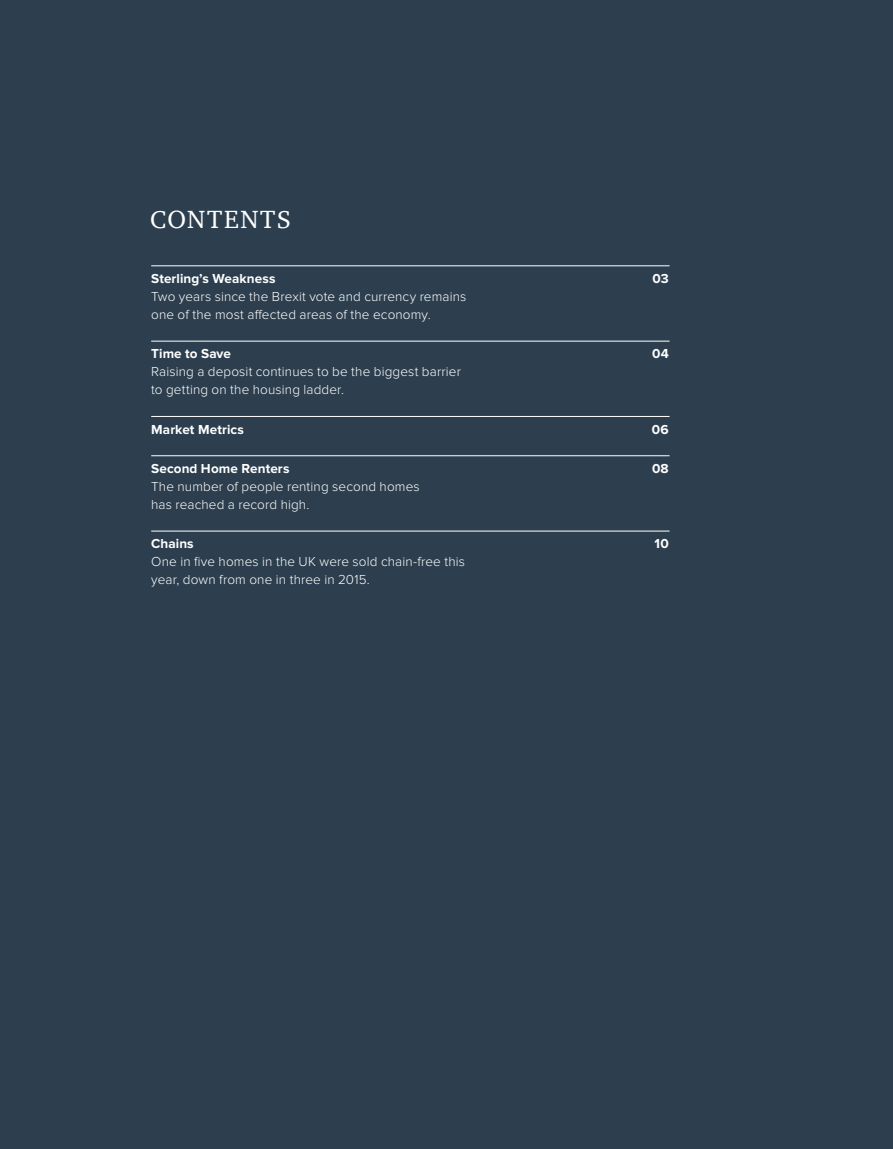
<style>
.page{position:relative;width:893px;height:1149px;background:#fff}
.page>*{position:absolute;margin:0;border:0;box-sizing:border-box;transform-origin:0 0}
.t1{font:25.5px "Charter ITC Regu OS";letter-spacing:.065em;color:#fff}
.t2{font:300 13.5px/18px "Proxima Nova";letter-spacing:.01em;color:#fff}
.t3{font:700 13.5px "Proxima Nova";letter-spacing:.01em;color:#fff}
</style>
<div class="page">
<div style="left:0;top:0;width:893px;height:1148px;background:#2d3f4f"></div>
<hr style="left:151px;top:265px;width:518px;height:1px;background:#fff">
<hr style="left:151px;top:341px;width:518px;height:1px;background:#fff">
<hr style="left:151px;top:416px;width:518px;height:1px;background:#fff">
<hr style="left:151px;top:455px;width:518px;height:1px;background:#fff">
<hr style="left:151px;top:530px;width:518px;height:1px;background:#fff">
<h1 class="t1" style="left:150px;top:203px;width:142px">CONTENTS</h1>
<p class="t3" style="left:151px;top:271px;width:126px">Sterling’s Weakness</p>
<p class="t3" style="left:652px;top:271px;width:18px">03</p>
<p class="t2" style="left:151px;top:288px;width:317px">Two years since the Brexit vote and currency remains one of the most affected areas of the economy.</p>
<p class="t3" style="left:151px;top:346px;width:81px">Time to Save</p>
<p class="t3" style="left:652px;top:346px;width:18px">04</p>
<p class="t2" style="left:151px;top:363px;width:311px">Raising a deposit continues to be the biggest barrier to getting on the housing ladder.</p>
<p class="t3" style="left:151px;top:421px;width:94px">Market Metrics</p>
<p class="t3" style="left:652px;top:421px;width:18px">06</p>
<p class="t3" style="left:151px;top:460px;width:140px">Second Home Renters</p>
<p class="t3" style="left:652px;top:460px;width:18px">08</p>
<p class="t2" style="left:151px;top:478px;width:270px">The number of people renting second homes has reached a record high.</p>
<p class="t3" style="left:151px;top:536px;width:44px">Chains</p>
<p class="t3" style="left:655px;top:536px;width:16px">10</p>
<p class="t2" style="left:151px;top:553px;width:315px">One in five homes in the UK were sold chain-free this year, down from one in three in 2015.</p>
</div>
